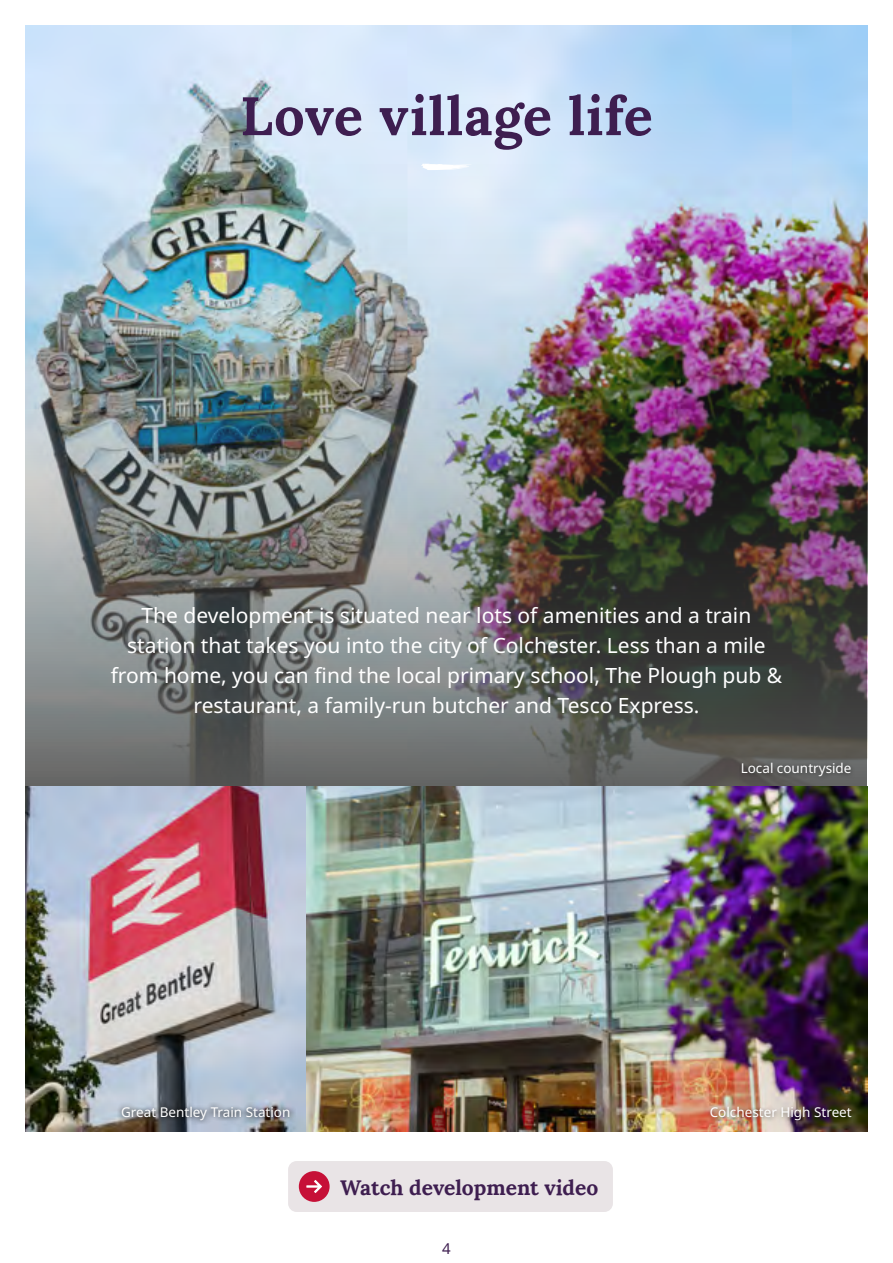
<style>
.page{position:relative;width:893px;height:1263px;background:#fff}
.page>*{position:absolute;margin:0;border:0;box-sizing:border-box;transform-origin:0 0}
.t1{font:700 54px "Lora";letter-spacing:.01em;color:#3e1e50}
.t2{font:21px/30px "Noto Sans";color:#fff;text-align:center}
.t3{font:700 21px "Lora";color:#3e1e50}
.t4{font:15px "Noto Sans";color:#3e1e50}
.t5{font:13.5px "Noto Sans";color:#fff}
</style>
<div class="page">
<img style="left:26px;top:26px;width:841px;height:761px">
<img style="left:26px;top:787px;width:280px;height:344px">
<div style="left:288px;top:1161px;width:325px;height:51px;background:#e9e4e6;border-radius:9px"></div>
<div style="left:299px;top:1171px;width:31px;height:31px;background:#c61037;border-radius:50%"></div>
<svg style="left:306px;top:1180px;width:16px;height:13px"></svg>
<div style="left:739px;top:760px;width:115px;height:21px;background:#000;opacity:.41"></div>
<svg style="left:421px;top:164px;width:51px;height:6px"></svg>
<img style="left:306px;top:787px;width:561px;height:344px">
<div style="left:706px;top:1104px;width:149px;height:21px;background:#000;opacity:.41"></div>
<div style="left:117px;top:1102px;width:178px;height:24px;background:#000;opacity:.86"></div>
<h1 class="t1" style="left:240px;top:70px;width:414px">Love village life</h1>
<p class="t2" style="left:111px;top:600px;width:673px">The development is situated near lots of amenities and a train station that takes you into the city of Colchester. Less than a mile from home, you can find the local primary school, The Plough pub &amp; restaurant, a family-run butcher and Tesco Express.</p>
<p class="t5" style="left:741px;top:759px;width:112px">Local countryside</p>
<p class="t5" style="left:121px;top:1103px;width:171px">Great Bentley Train Station</p>
<p class="t5" style="left:710px;top:1103px;width:143px">Colchester High Street</p>
<p class="t3" style="left:340px;top:1169px;width:260px">Watch development video</p>
<p class="t4" style="left:442px;top:1237px;width:10px">4</p>
</div>
